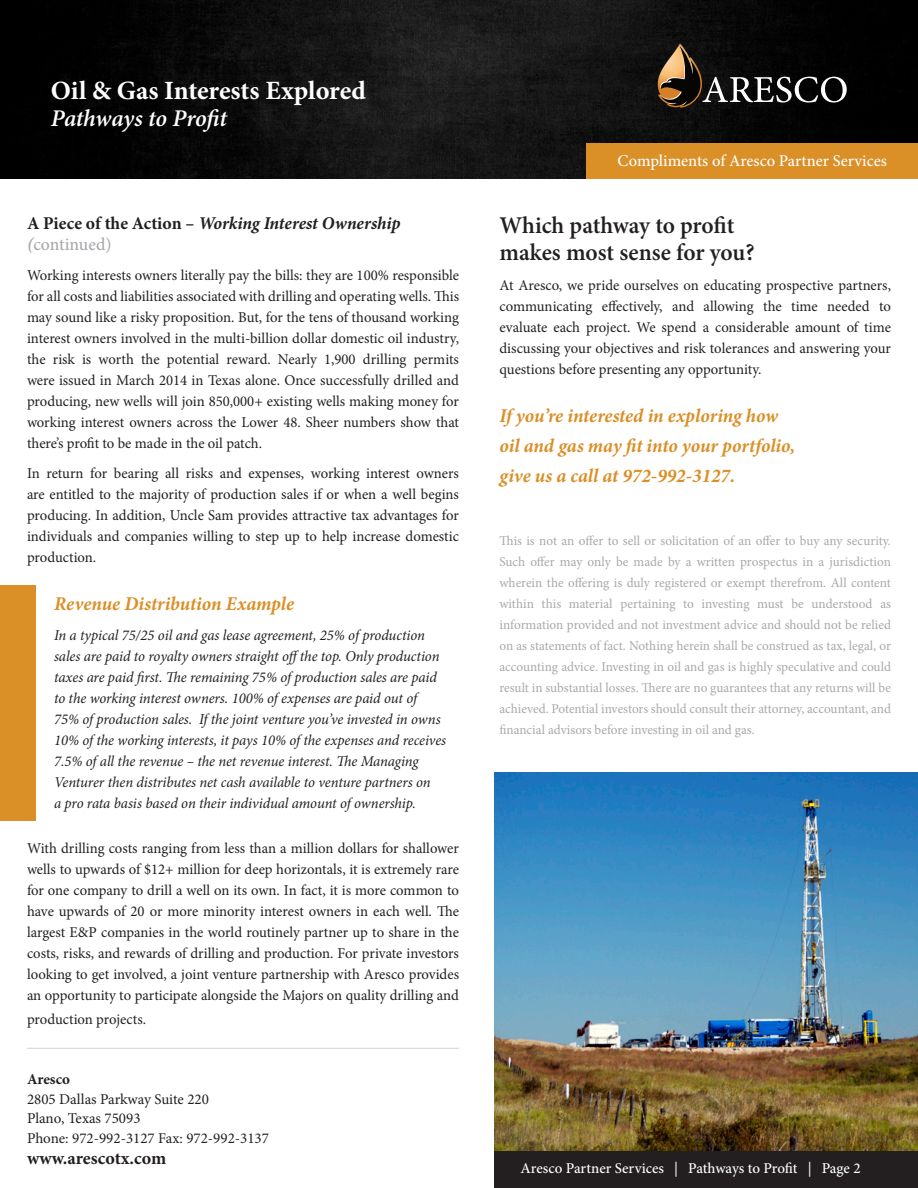
<style>
.page{position:relative;width:918px;height:1188px;background:#fff}
.page>*{position:absolute;margin:0;border:0;box-sizing:border-box;transform-origin:0 0}
.t1{font:700 26.4px "Minion Pro";color:#fff}
.t2{font:600 24px/27px "Minion Pro";letter-spacing:-.005em;color:#231f20}
.t3{font:italic 600 24px "Minion Pro";letter-spacing:-.01em;color:#fff}
.t4{font:italic 700 19.5px/30px "Minion Pro";letter-spacing:-.005em;color:#da8f27}
.t5{font:italic 700 18px "Minion Pro";letter-spacing:-.005em;color:#231f20}
.t6{font:700 18px "Minion Pro";color:#231f20}
.t7{font:500 18px "Minion Pro";color:#a8a9ad}
.t8{font:500 16.5px "Minion Pro";color:#fff}
.t9{font:15px/21px "Minion Pro";color:#231f20;text-align:justify}
.t10{font:italic 15px/21px "Minion Pro";letter-spacing:-.01em;color:#231f20}
.t11{font:500 15px "Minion Pro";color:#fff}
.t12{font:700 15px "Minion Pro";color:#231f20}
.t13{font:13.5px/21px "Minion Pro";letter-spacing:-.005em;color:#a8a9ad;text-align:justify}
.s1{font-style:normal}
.s2{font-weight:700;font-style:italic}
</style>
<div class="page">
<img style="left:0;top:0;width:918px;height:179px">
<svg style="left:658px;top:44px;width:189px;height:64px;background:#2f2a24"></svg>
<div style="left:586px;top:143px;width:332px;height:36px;background:#da8f27"></div>
<hr style="left:27px;top:1048px;width:432px;height:1px;background:#d1d2d4">
<img style="left:494px;top:772px;width:424px;height:379px">
<div style="left:494px;top:1151px;width:424px;height:37px;background:#231f20"></div>
<div style="left:0;top:585px;width:36px;height:236px;background:#da8f27"></div>
<p class="t1" style="left:51px;top:72px;width:317px">Oil &amp; Gas Interests Explored</p>
<p class="t3" style="left:51px;top:101px;width:178px">Pathways to Profit</p>
<p class="t5" style="left:27px;top:210px;width:375px"><span class="s1">A Piece of the Action –</span> Working Interest Ownership</p>
<p class="t7" style="left:27px;top:232px;width:86px"><span class="s2">(</span>continued)</p>
<p class="t9" style="left:27px;top:265px;width:434px">Working interests owners literally pay the bills: they are 100% responsible for all costs and liabilities associated with drilling and operating wells. This may sound like a risky proposition. But, for the tens of thousand working interest owners involved in the multi-billion dollar domestic oil industry, the risk is worth the potential reward. Nearly 1,900 drilling permits were issued in March 2014 in Texas alone. Once successfully drilled and producing, new wells will join 850,000+ existing wells making money for working interest owners across the Lower 48. Sheer numbers show that there’s profit to be made in the oil patch.</p>
<p class="t9" style="left:27px;top:463px;width:433px">In return for bearing all risks and expenses, working interest owners are entitled to the majority of production sales if or when a well begins producing. In addition, Uncle Sam provides attractive tax advantages for individuals and companies willing to step up to help increase domestic production.</p>
<p class="t4" style="left:54px;top:589px;width:242px">Revenue Distribution Example</p>
<p class="t10" style="left:54px;top:625px;width:387px">In a typical 75/25 oil and gas lease agreement, 25% of production sales are paid to royalty owners straight offthe top. Only production taxes are paid first. The remaining 75% of production sales are paid to the working interest owners. 100% of expenses are paid out of</p>
<p class="t10" style="left:54px;top:709px;width:394px">75% of production sales. If the joint venture you’ve invested in owns 10% of the working interests, it pays 10% of the expenses and receives 7.5% of all the revenue – the net revenue interest. The Managing Venturer then distributes net cash available to venture partners on</p>
<p class="t10" style="left:54px;top:793px;width:363px">a pro rata basis based on their individual amount of ownership.</p>
<p class="t9" style="left:27px;top:838px;width:434px">With drilling costs ranging from less than a million dollars for shallower wells to upwards of $12+ million for deep horizontals, it is extremely rare for one company to drill a well on its own. In fact, it is more common to have upwards of 20 or more minority interest owners in each well. The largest E&amp;P companies in the world routinely partner up to share in the costs, risks, and rewards of drilling and production. For private investors looking to get involved, a joint venture partnership with Aresco provides an opportunity to participate alongside the Majors on quality drilling and</p>
<p class="t9" style="left:27px;top:1009px;width:121px">production projects.</p>
<p class="t12" style="left:27px;top:1069px;width:45px">Aresco</p>
<p class="t9" style="left:27px;top:1089px;width:184px">2805 Dallas Parkway Suite 220</p>
<p class="t9" style="left:27px;top:1108px;width:115px">Plano, Texas 75093</p>
<p class="t9" style="left:27px;top:1128px;width:244px">Phone: 972-992-3127 Fax: 972-992-3137</p>
<p class="t6" style="left:27px;top:1145px;width:141px">www.arescotx.com</p>
<p class="t8" style="left:618px;top:150px;width:271px">Compliments of Aresco Partner Services</p>
<p class="t2" style="left:500px;top:212px;width:257px">Which pathway to profit makes most sense for you?</p>
<p class="t9" style="left:500px;top:275px;width:393px">At Aresco, we pride ourselves on educating prospective partners, communicating effectively, and allowing the time needed to evaluate each project. We spend a considerable amount of time discussing your objectives and risk tolerances and answering your questions before presenting any opportunity.</p>
<p class="t4" style="left:500px;top:400px;width:297px">If you’re interested in exploring how oil and gas may fit into your portfolio, give us a call at 972-992-3127.</p>
<p class="t13" style="left:500px;top:530px;width:393px">This is not an offer to sell or solicitation of an offer to buy any security.<br>Such offer may only be made by a written prospectus in a jurisdiction wherein the offering is duly registered or exempt therefrom. All content within this material pertaining to investing must be understood as information provided and not investment advice and should not be relied on as statements of fact. Nothing herein shall be construed as tax, legal, or accounting advice. Investing in oil and gas is highly speculative and could result in substantial losses. There are no guarantees that any returns will be achieved. Potential investors should consult their attorney, accountant, and financial advisors before investing in oil and gas.</p>
<p class="t11" style="left:521px;top:1158px;width:342px">Aresco Partner Services | Pathways to Profit | Page 2</p>
</div>
